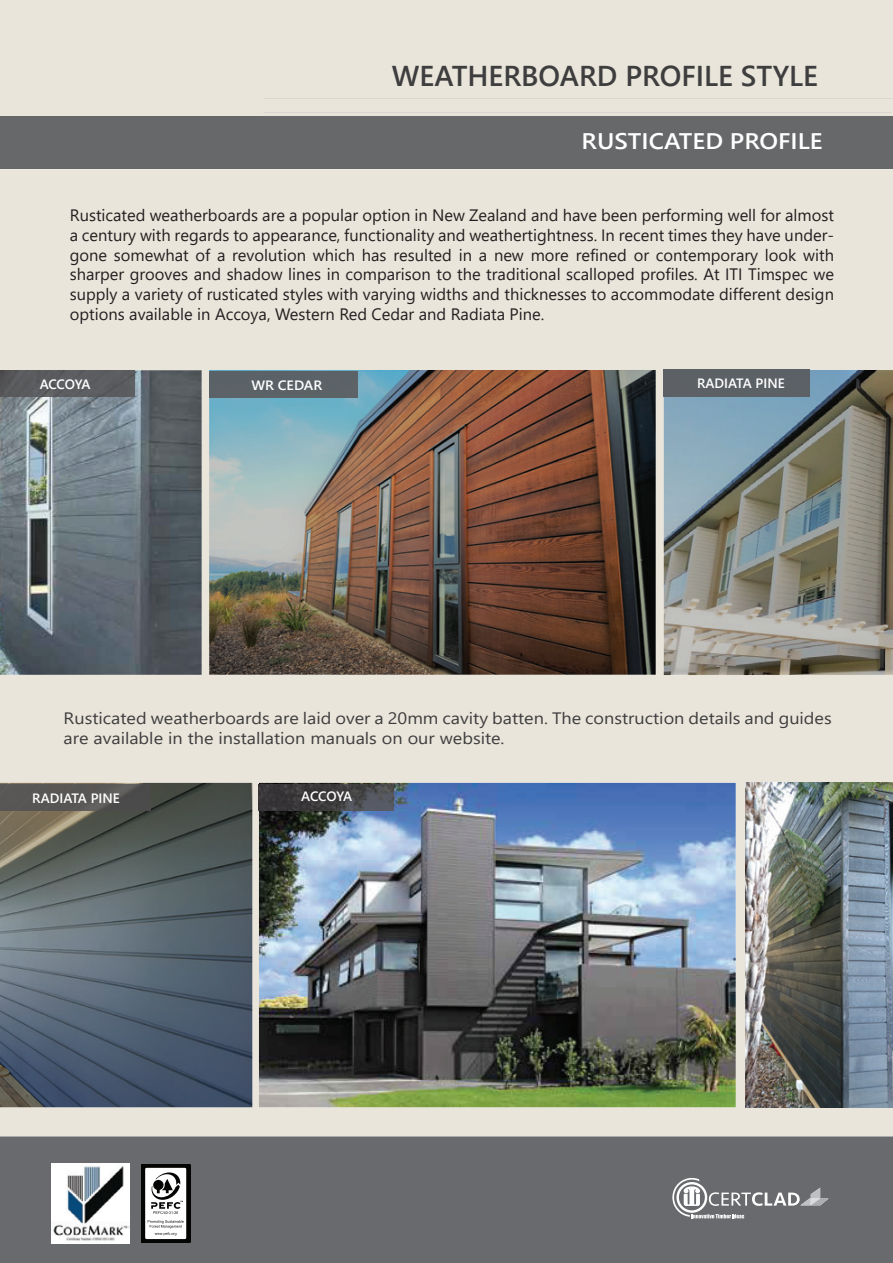
<style>
.page{position:relative;width:893px;height:1263px;background:#fff}
.page>*{position:absolute;margin:0;border:0;box-sizing:border-box;transform-origin:0 0}
.t1{font:600 28.65px "Segoe UI";color:#3e3e3f}
.t2{font:600 22.5px "Segoe UI";color:#fff;scale:1.1 1}
.t3{font:16.5px/19.8px "Segoe UI";color:#231f20;text-align:justify}
.t4{font:16.5px/19.8px "Segoe UI";color:#3e3e3f;scale:1.1 1}
.t5{font:600 13.5px "Segoe UI";color:#fff}
.t6{font:600 13.5px "Segoe UI";color:#fff;scale:1.05 1}
</style>
<div class="page">
<div style="left:0;top:0;width:893px;height:1136px;background:#eae5da"></div>
<img style="left:0;top:783px;width:252px;height:324px">
<div style="left:0;top:1136px;width:893px;height:127px;background:#696a6d"></div>
<div style="left:0;top:117px;width:893px;height:52px;background:#676869"></div>
<img style="left:259px;top:783px;width:477px;height:324px">
<img style="left:745px;top:783px;width:148px;height:324px">
<img style="left:51px;top:1164px;width:78px;height:79px">
<svg style="left:141px;top:1164px;width:49px;height:79px"></svg>
<img style="left:209px;top:370px;width:447px;height:305px">
<img style="left:664px;top:370px;width:229px;height:305px">
<img style="left:0;top:370px;width:202px;height:305px">
<img style="left:0;top:370px;width:134px;height:27px">
<div style="left:210px;top:371px;width:147px;height:27px;background:#5b6268"></div>
<div style="left:664px;top:370px;width:145px;height:27px;background:#5c6166"></div>
<img style="left:0;top:784px;width:150px;height:27px">
<img style="left:259px;top:784px;width:135px;height:27px">
<svg style="left:672px;top:1178px;width:157px;height:40px;background:#87888a"></svg>
<h1 class="t1" style="left:392px;top:49px;width:428px">WEATHERBOARD PROFILE STYLE</h1>
<h2 class="t2" style="left:582px;top:120px;width:221px">RUSTICATED PROFILE</h2>
<p class="t3" style="left:70px;top:204px;width:766px">Rusticated weatherboards are a popular option in New Zealand and have been performing well for almost a century with regards to appearance, functionality and weathertightness. In recent times they have under&shy;gone somewhat of a revolution which has resulted in a new more refined or contemporary look with sharper grooves and shadow lines in comparison to the traditional scalloped profiles. At ITI Timspec we supply a variety of rusticated styles with varying widths and thicknesses to accommodate different design options available in Accoya, Western Red Cedar and Radiata Pine.</p>
<p class="t5" style="left:40px;top:371px;width:52px">ACCOYA</p>
<p class="t6" style="left:251px;top:373px;width:69px">WR CEDAR</p>
<p class="t5" style="left:697px;top:371px;width:89px">RADIATA PINE</p>
<p class="t4" style="left:64px;top:707px;width:700px">Rusticated weatherboards are laid over a 20mm cavity batten. The construction details and guides are available in the installation manuals on our website.</p>
<p class="t5" style="left:32px;top:785px;width:89px">RADIATA PINE</p>
<p class="t5" style="left:301px;top:784px;width:52px">ACCOYA</p>
</div>
